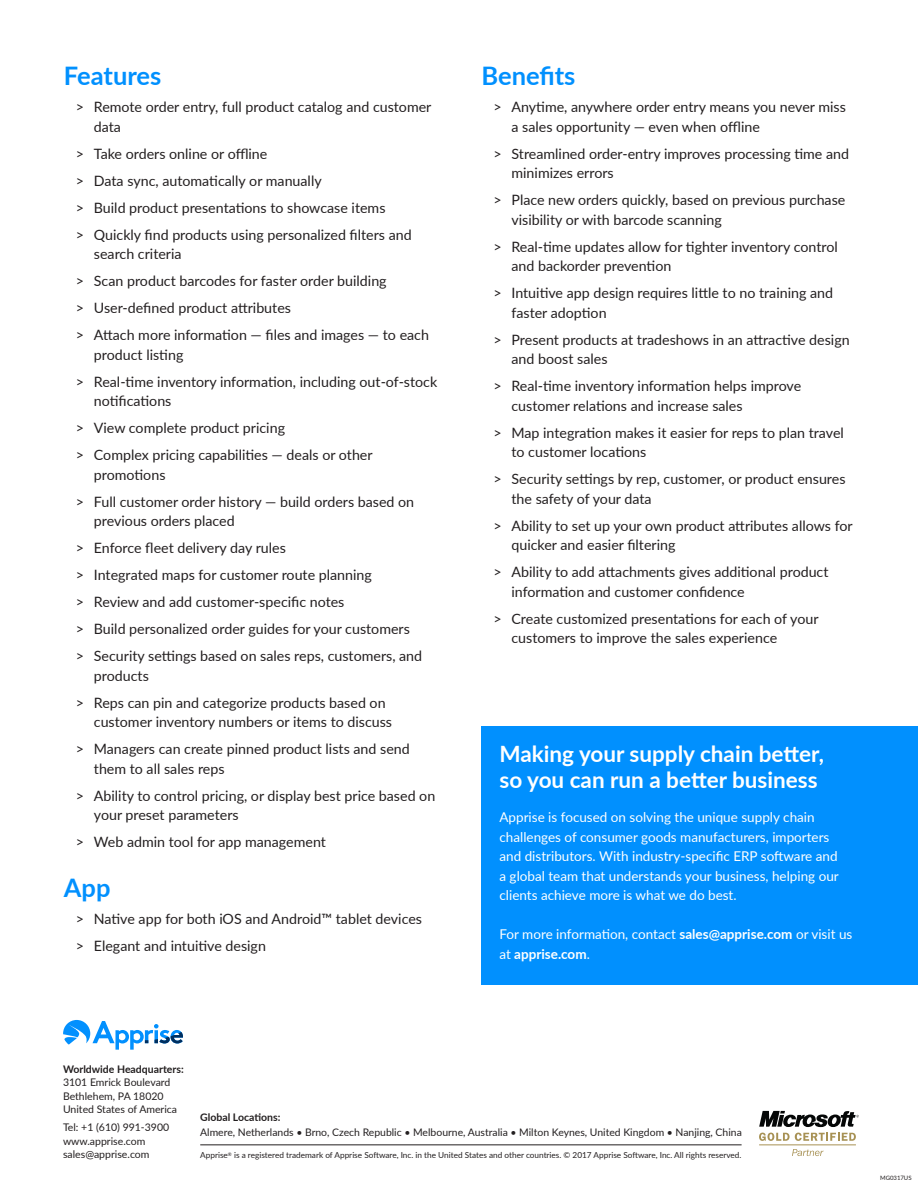
<style>
.page{position:relative;width:918px;height:1188px;background:#fff}
.page>*{position:absolute;margin:0;border:0;box-sizing:border-box;transform-origin:0 0}
.t1{font:700 25.5px "Lato";color:#0190fe}
.t2{font:700 22.5px "Lato";color:#fff}
.black_bulltet_arrows{font:14.25px/19.5px "Lato";color:#231f20}
.t3{font:13.5px/19.5px "Lato";color:#fff}
.t4{font:10.5px/13.5px "Lato";color:#231f20}
.t5{font:700 10.5px "Lato";color:#231f20}
.t6{font:10.35px "Lato";color:#231f20}
.t7{font:8.25px "Lato";color:#231f20}
.t8{font:6px "Lato";color:#231f20}
.s1{font-weight:700}
</style>
<div class="page">
<svg style="left:792px;top:1149px;width:32px;height:7px"></svg>
<svg style="left:759px;top:1133px;width:97px;height:8px"></svg>
<hr style="left:759px;top:1144px;width:97px;height:1px;background:#a79154">
<svg style="left:759px;top:1111px;width:100px;height:16px"></svg>
<hr style="left:200px;top:1145px;width:542px;height:1px;background:#231f20">
<svg style="left:63px;top:1020px;width:120px;height:30px"></svg>
<div style="left:482px;top:726px;width:436px;height:258px;background:#0190fe"></div>
<p class="t1" style="left:64px;top:57px;width:99px">Features</p>
<p class="black_bulltet_arrows" style="left:94px;top:96px;width:339px;text-indent:-18px">&gt; Remote order entry, full product catalog and customer data</p>
<p class="black_bulltet_arrows" style="left:76px;top:143px;width:193px">&gt; Take orders online or offline</p>
<p class="black_bulltet_arrows" style="left:76px;top:170px;width:247px">&gt; Data sync, automatically or manually</p>
<p class="black_bulltet_arrows" style="left:76px;top:197px;width:311px">&gt; Build product presentations to showcase items</p>
<p class="black_bulltet_arrows" style="left:94px;top:224px;width:319px;text-indent:-18px">&gt; Quickly find products using personalized filters and search criteria</p>
<p class="black_bulltet_arrows" style="left:76px;top:270px;width:312px">&gt; Scan product barcodes for faster order building</p>
<p class="black_bulltet_arrows" style="left:76px;top:297px;width:217px">&gt; User-defined product attributes</p>
<p class="black_bulltet_arrows" style="left:94px;top:324px;width:337px;text-indent:-18px">&gt; Attach more information — files and images — to each product listing</p>
<p class="black_bulltet_arrows" style="left:94px;top:371px;width:345px;text-indent:-18px">&gt; Real-time inventory information, including out-of-stock notifications</p>
<p class="black_bulltet_arrows" style="left:76px;top:417px;width:211px">&gt; View complete product pricing</p>
<p class="black_bulltet_arrows" style="left:94px;top:444px;width:280px;text-indent:-18px">&gt; Complex pricing capabilities — deals or other promotions</p>
<p class="black_bulltet_arrows" style="left:94px;top:491px;width:322px;text-indent:-18px">&gt; Full customer order history — build orders based on previous orders placed</p>
<p class="black_bulltet_arrows" style="left:76px;top:537px;width:212px">&gt; Enforce fleet delivery day rules</p>
<p class="black_bulltet_arrows" style="left:76px;top:564px;width:298px">&gt; Integrated maps for customer route planning</p>
<p class="black_bulltet_arrows" style="left:76px;top:591px;width:270px">&gt; Review and add customer-specific notes</p>
<p class="black_bulltet_arrows" style="left:76px;top:618px;width:336px">&gt; Build personalized order guides for your customers</p>
<p class="black_bulltet_arrows" style="left:94px;top:645px;width:330px;text-indent:-18px">&gt; Security settings based on sales reps, customers, and products</p>
<p class="black_bulltet_arrows" style="left:94px;top:692px;width:300px;text-indent:-18px">&gt; Reps can pin and categorize products based on customer inventory numbers or items to discuss</p>
<p class="black_bulltet_arrows" style="left:94px;top:738px;width:317px;text-indent:-18px">&gt; Managers can create pinned product lists and send them to all sales reps</p>
<p class="black_bulltet_arrows" style="left:94px;top:785px;width:343px;text-indent:-18px">&gt; Ability to control pricing, or display best price based on your preset parameters</p>
<p class="black_bulltet_arrows" style="left:76px;top:831px;width:252px">&gt; Web admin tool for app management</p>
<p class="t1" style="left:64px;top:868px;width:48px">App</p>
<p class="black_bulltet_arrows" style="left:76px;top:908px;width:348px">&gt; Native app for both iOS and Android™ tablet devices</p>
<p class="black_bulltet_arrows" style="left:76px;top:935px;width:192px">&gt; Elegant and intuitive design</p>
<p class="t1" style="left:482px;top:57px;width:95px">Benefits</p>
<p class="black_bulltet_arrows" style="left:512px;top:96px;width:336px;text-indent:-18px">&gt; Anytime, anywhere order entry means you never miss a sales opportunity — even when offline</p>
<p class="black_bulltet_arrows" style="left:512px;top:143px;width:339px;text-indent:-18px">&gt; Streamlined order-entry improves processing time and minimizes errors</p>
<p class="black_bulltet_arrows" style="left:512px;top:189px;width:335px;text-indent:-18px">&gt; Place new orders quickly, based on previous purchase visibility or with barcode scanning</p>
<p class="black_bulltet_arrows" style="left:512px;top:236px;width:328px;text-indent:-18px">&gt; Real-time updates allow for tighter inventory control and backorder prevention</p>
<p class="black_bulltet_arrows" style="left:512px;top:282px;width:323px;text-indent:-18px">&gt; Intuitive app design requires little to no training and faster adoption</p>
<p class="black_bulltet_arrows" style="left:512px;top:329px;width:340px;text-indent:-18px">&gt; Present products at tradeshows in an attractive design and boost sales</p>
<p class="black_bulltet_arrows" style="left:512px;top:375px;width:291px;text-indent:-18px">&gt; Real-time inventory information helps improve customer relations and increase sales</p>
<p class="black_bulltet_arrows" style="left:512px;top:422px;width:334px;text-indent:-18px">&gt; Map integration makes it easier for reps to plan travel to customer locations</p>
<p class="black_bulltet_arrows" style="left:512px;top:468px;width:336px;text-indent:-18px">&gt; Security settings by rep, customer, or product ensures the safety of your data</p>
<p class="black_bulltet_arrows" style="left:512px;top:515px;width:343px;text-indent:-18px">&gt; Ability to set up your own product attributes allows for quicker and easier filtering</p>
<p class="black_bulltet_arrows" style="left:512px;top:561px;width:319px;text-indent:-18px">&gt; Ability to add attachments gives additional product information and customer confidence</p>
<p class="black_bulltet_arrows" style="left:512px;top:608px;width:309px;text-indent:-18px">&gt; Create customized presentations for each of your customers to improve the sales experience</p>
<p class="t2" style="left:500px;top:737px;width:326px">Making your supply chain better,</p>
<p class="t2" style="left:500px;top:763px;width:320px">so you can run a better business</p>
<p class="t3" style="left:500px;top:807px;width:341px">Apprise is focused on solving the unique supply chain challenges of consumer goods manufacturers, importers and distributors. With industry-specific ERP software and a global team that understands your business, helping our clients achieve more is what we do best.</p>
<p class="t3" style="left:500px;top:924px;width:354px">For more information, contact <span class="s1">sales@apprise.com</span> or visit us at <span class="s1">apprise.com</span>.</p>
<p class="t5" style="left:63px;top:1061px;width:122px">Worldwide Headquarters:</p>
<p class="t4" style="left:63px;top:1075px;width:116px">3101 Emrick Boulevard<br>Bethlehem, PA 18020<br>United States of America</p>
<p class="t4" style="left:63px;top:1120px;width:108px">Tel: +1 (610) 991-3900 www.apprise.com sales@apprise.com</p>
<p class="t5" style="left:200px;top:1109px;width:82px">Global Locations:</p>
<p class="t6" style="left:200px;top:1125px;width:543px">Almere, Netherlands • Brno, Czech Republic • Melbourne, Australia • Milton Keynes, United Kingdom • Nanjing, China</p>
<p class="t7" style="left:200px;top:1150px;width:543px">Apprise<sup>®</sup> is a registered trademark of Apprise Software, Inc. in the United States and other countries. © 2017 Apprise Software, Inc. All rights reserved.</p>
<p class="t8" style="left:880px;top:1174px;width:33px">MG0317US</p>
</div>
